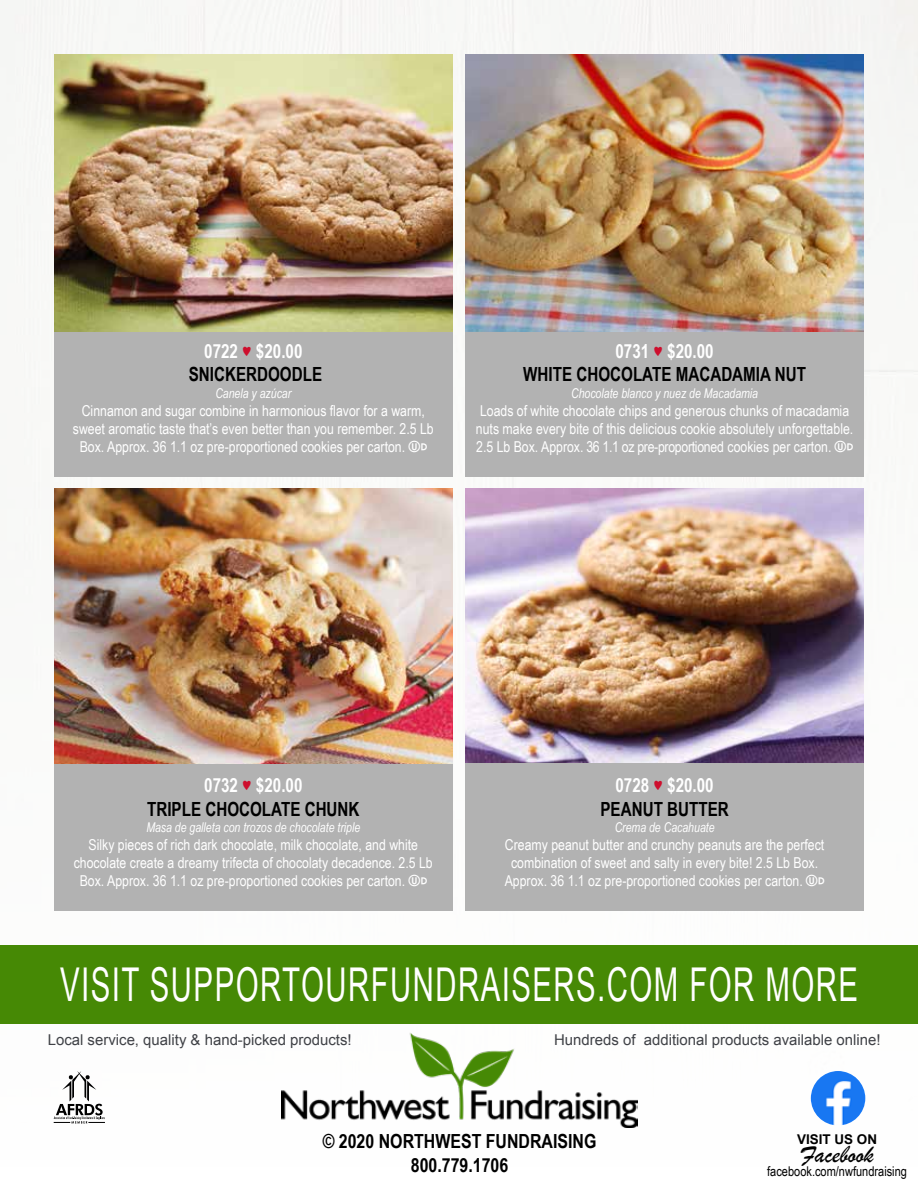
<style>
.page{position:relative;width:918px;height:1188px;background:#fff}
.page>*{position:absolute;margin:0;border:0;box-sizing:border-box;transform-origin:0 0}
.t1{font:46.65px "Arial Narrow";letter-spacing:.04em;color:#fff;scale:.77 1}
.t2{font:25.35px "Brush Script";color:#000}
.t3{font:700 19.5px/23.4px "Arial Narrow";color:#000;text-align:center;scale:.95 1}
.t4{font:700 19.5px/23.9px "Arial Narrow";color:#000;text-align:center}
.t5{font:15px/18px "Arial Narrow";color:#fff;text-align:center}
.t6{font:15px "Arial";color:#3f4146}
.t7{font:italic 13.5px "Arial Narrow";color:#fff;scale:.95 1}
.t8{font:13.5px "Arial Narrow";color:#000}
.t9{font:700 13.5px "Arial";color:#000}
.s1{color:#fff}
.s2{font-family:"Goodlife Extras";font-weight:400;color:#ce0e2d}
.s3{font-family:"TWC"}
</style>
<div class="page">
<img style="left:0;top:0;width:918px;height:1125px">
<div style="left:0;top:946px;width:918px;height:78px;background:#468905"></div>
<img style="left:281px;top:1032px;width:357px;height:96px">
<img style="left:811px;top:1071px;width:54px;height:54px;border-radius:27px">
<svg style="left:54px;top:1071px;width:51px;height:53px"></svg>
<img style="left:54px;top:54px;width:398px;height:278px">
<div style="left:54px;top:332px;width:398px;height:144px;background:#b2b2b2"></div>
<img style="left:466px;top:54px;width:398px;height:278px">
<div style="left:466px;top:332px;width:398px;height:144px;background:#b2b2b2"></div>
<img style="left:54px;top:488px;width:398px;height:276px">
<div style="left:54px;top:764px;width:398px;height:147px;background:#b2b2b2"></div>
<img style="left:466px;top:488px;width:398px;height:275px">
<div style="left:466px;top:763px;width:398px;height:148px;background:#b2b2b2"></div>
<h3 class="t3" style="left:189px;top:339px;width:142px"><span class="s1">0722</span> <span class="s2">"</span> <span class="s1">$20.00<br></span>SNICKERDOODLE</h3>
<p class="t7" style="left:215px;top:384px;width:81px">Canela y azúcar</p>
<p class="t5" style="left:73px;top:401px;width:362px">Cinnamon and sugar combine in harmonious flavor for a warm, sweet aromatic taste that’s even better than you remember. 2.5 Lb<br>Box. Approx. 36 1.1 oz pre-proportioned cookies per carton. <span class="s3">U</span></p>
<h3 class="t3" style="left:523px;top:339px;width:299px"><span class="s1">0731</span> <span class="s2">"</span> <span class="s1">$20.00<br></span>WHITE CHOCOLATE MACADAMIA NUT</h3>
<p class="t7" style="left:571px;top:384px;width:198px">Chocolate blanco y nuez de Macadamia</p>
<p class="t5" style="left:476px;top:401px;width:379px;text-align:left">Loads of white chocolate chips and generous chunks of macadamia nuts make every bite of this delicious cookie absolutely unforgettable.<br>2.5 Lb Box. Approx. 36 1.1 oz pre-proportioned cookies per carton. <span class="s3">U</span></p>
<h3 class="t3" style="left:147px;top:773px;width:225px"><span class="s1">0732</span> <span class="s2">"</span> <span class="s1">$20.00<br></span>TRIPLE CHOCOLATE CHUNK</h3>
<p class="t7" style="left:146px;top:818px;width:227px">Masa de galleta con trozos de chocolate triple</p>
<p class="t5" style="left:74px;top:835px;width:360px">Silky pieces of rich dark chocolate, milk chocolate, and white chocolate create a dreamy trifecta of chocolaty decadence. 2.5 Lb<br>Box. Approx. 36 1.1 oz pre-proportioned cookies per carton. <span class="s3">U</span></p>
<h3 class="t3" style="left:601px;top:773px;width:137px"><span class="s1">0728</span> <span class="s2">"</span> <span class="s1">$20.00<br></span>PEANUT BUTTER</h3>
<p class="t7" style="left:615px;top:818px;width:107px">Crema de Cacahuate</p>
<p class="t5" style="left:505px;top:835px;width:321px">Creamy peanut butter and crunchy peanuts are the perfect combination of sweet and salty in every bite! 2.5 Lb Box.<br>Approx. 36 1.1 oz pre-proportioned cookies per carton. <span class="s3">U</span></p>
<h1 class="t1" style="left:60px;top:950px;width:1038px">VISIT SUPPORTOURFUNDRAISERS.COM FOR MORE</h1>
<p class="t6" style="left:554px;top:1030px;width:328px">Hundreds of additional products available online!</p>
<p class="t6" style="left:48px;top:1030px;width:305px">Local service, quality &amp; hand-picked products!</p>
<h3 class="t4" style="left:323px;top:1128px;width:275px">© 2020 NORTHWEST FUNDRAISING<br>800.779.1706</h3>
<p class="t9" style="left:797px;top:1130px;width:81px">VISIT US ON</p>
<h2 class="t2" style="left:801px;top:1137px;width:74px">Facebook</h2>
<p class="t8" style="left:767px;top:1162px;width:141px">facebook.com/nwfundraising</p>
</div>
